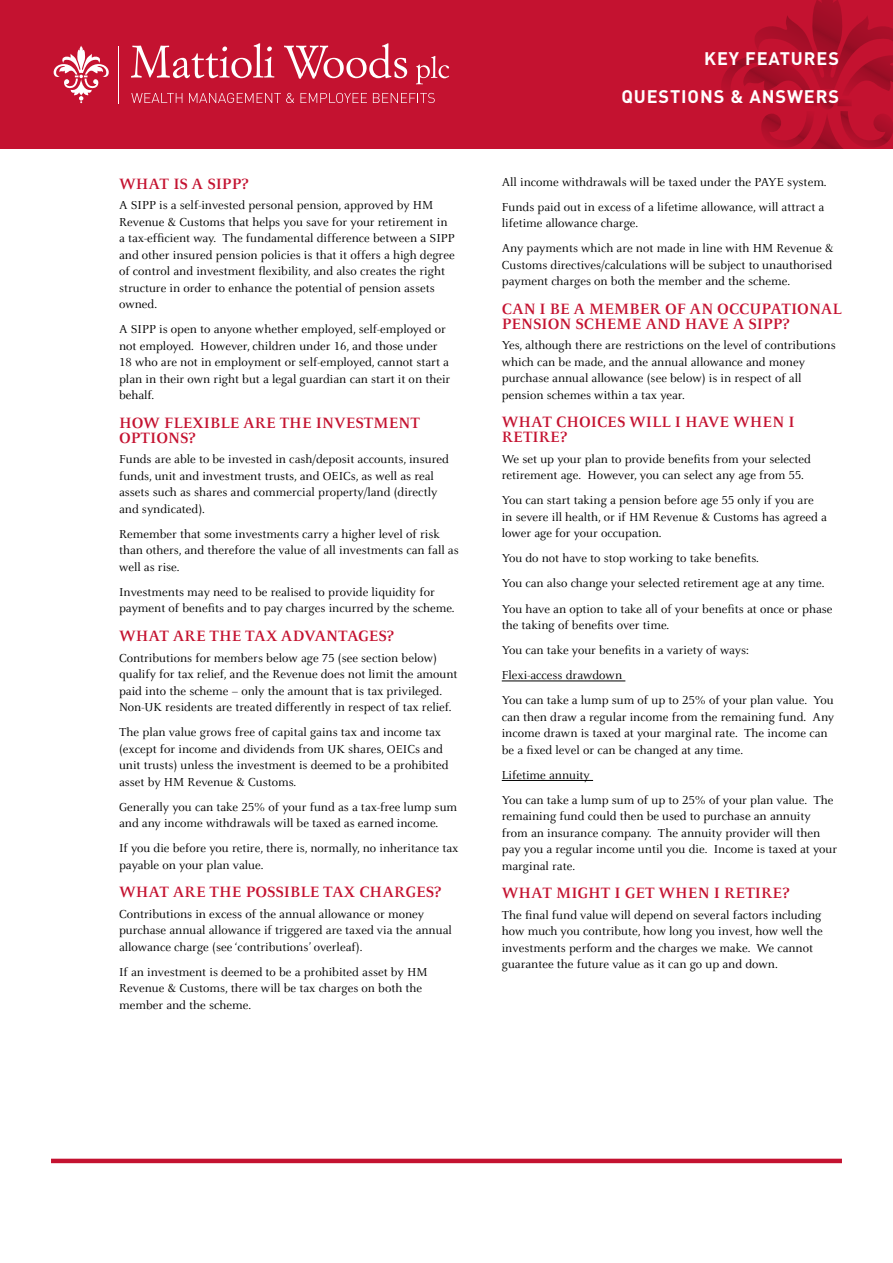
<style>
.page{position:relative;width:893px;height:1263px;background:#fff}
.page>*{position:absolute;margin:0;border:0;box-sizing:border-box;transform-origin:0 0}
.t1{font:700 18px/38.2px "DIN";letter-spacing:.05em;color:#fff;text-align:right}
.t2{font:700 16.5px/15px "Celeste";color:#c41230}
.t3{font:12.75px/16.5px "Celeste";color:#000}
.s1{font-family:"Celeste Caps"}
</style>
<div class="page">
<div style="left:0;top:0;width:893px;height:149px;background:#c41230"></div>
<svg style="left:721px;top:0;width:172px;height:149px"></svg>
<hr style="left:51px;top:1159px;width:791px;height:4px;background:#c41230">
<hr style="left:118px;top:46px;width:1px;height:57px;background:#fff">
<svg style="left:53px;top:46px;width:56px;height:57px"></svg>
<svg style="left:131px;top:43px;width:143px;height:35px"></svg>
<svg style="left:284px;top:43px;width:123px;height:36px"></svg>
<svg style="left:416px;top:56px;width:33px;height:28px"></svg>
<svg style="left:131px;top:93px;width:51px;height:10px"></svg>
<svg style="left:189px;top:93px;width:105px;height:10px"></svg>
<svg style="left:300px;top:93px;width:67px;height:10px"></svg>
<svg style="left:373px;top:93px;width:62px;height:10px"></svg>
<hr style="left:502px;top:681px;width:123px;height:1px;background:#000">
<hr style="left:502px;top:780px;width:91px;height:1px;background:#000">
<p class="t2" style="left:119px;top:176px;width:131px">WHAT IS A SIPP?</p>
<p class="t3" style="left:119px;top:198px;width:337px">A SIPP is a self-invested personal pension, approved by HM Revenue &amp; Customs that helps you save for your retirement in a tax-efficient way. The fundamental difference between a SIPP and other insured pension policies is that it offers a high degree of control and investment flexibility, and also creates the right structure in order to enhance the potential of pension assets owned.</p>
<p class="t3" style="left:119px;top:322px;width:333px">A SIPP is open to anyone whether employed, self-employed or not employed. However, children under <span class="s1">16</span>, and those under <span class="s1">18</span> who are not in employment or self-employed, cannot start a plan in their own right but a legal guardian can start it on their behalf.</p>
<p class="t2" style="left:119px;top:415px;width:302px">HOW FLEXIBLE ARE THE INVESTMENT<br>OPTIONS?</p>
<p class="t3" style="left:119px;top:452px;width:331px">Funds are able to be invested in cash/deposit accounts, insured funds, unit and investment trusts, and OEICs, as well as real assets such as shares and commercial property/land (directly and syndicated).</p>
<p class="t3" style="left:119px;top:526px;width:341px">Remember that some investments carry a higher level of risk than others, and therefore the value of all investments can fall as well as rise.</p>
<p class="t3" style="left:119px;top:584px;width:337px">Investments may need to be realised to provide liquidity for payment of benefits and to pay charges incurred by the scheme.</p>
<p class="t2" style="left:119px;top:628px;width:276px">WHAT ARE THE TAX ADVANTAGES?</p>
<p class="t3" style="left:119px;top:650px;width:340px">Contributions for members below age <span class="s1">75</span> (see section below) qualify for tax relief, and the Revenue does not limit the amount paid into the scheme – only the amount that is tax privileged.<br>Non-UK residents are treated differently in respect of tax relief.</p>
<p class="t3" style="left:119px;top:724px;width:331px">The plan value grows free of capital gains tax and income tax (except for income and dividends from UK shares, OEICs and unit trusts) unless the investment is deemed to be a prohibited asset by HM Revenue &amp; Customs.</p>
<p class="t3" style="left:119px;top:799px;width:340px">Generally you can take <span class="s1">25%</span> of your fund as a tax-free lump sum and any income withdrawals will be taxed as earned income.</p>
<p class="t3" style="left:119px;top:840px;width:341px">If you die before you retire, there is, normally, no inheritance tax payable on your plan value.</p>
<p class="t2" style="left:119px;top:885px;width:323px">WHAT ARE THE POSSIBLE TAX CHARGES?</p>
<p class="t3" style="left:119px;top:906px;width:334px">Contributions in excess of the annual allowance or money purchase annual allowance if triggered are taxed via the annual allowance charge (see ‘contributions’ overleaf).</p>
<p class="t3" style="left:119px;top:964px;width:310px">If an investment is deemed to be a prohibited asset by HM<br>Revenue &amp; Customs, there will be tax charges on both the member and the scheme.</p>
<h1 class="t1" style="left:621px;top:39px;width:219px">KEY FEATURES<br>QUESTIONS &amp; ANSWERS</h1>
<p class="t3" style="left:502px;top:170px;width:326px;line-height:25px">All income withdrawals will be taxed under the PAYE system.<br>Funds paid out in excess of a lifetime allowance, will attract a</p>
<p class="t3" style="left:502px;top:211px;width:333px;line-height:25px">lifetime allowance charge.<br>Any payments which are not made in line with HM Revenue &amp;</p>
<p class="t3" style="left:502px;top:257px;width:332px">Customs directives/calculations will be subject to unauthorised payment charges on both the member and the scheme.</p>
<p class="t2" style="left:502px;top:301px;width:342px">CAN I BE A MEMBER OF AN OCCUPATIONAL<br>PENSION SCHEME AND HAVE A SIPP?</p>
<p class="t3" style="left:502px;top:338px;width:336px">Yes, although there are restrictions on the level of contributions which can be made, and the annual allowance and money purchase annual allowance (see below) is in respect of all pension schemes within a tax year.</p>
<p class="t2" style="left:502px;top:415px;width:294px">WHAT CHOICES WILL I HAVE WHEN I<br>RETIRE?</p>
<p class="t3" style="left:502px;top:451px;width:311px">We set up your plan to provide benefits from your selected retirement age. However, you can select any age from <span class="s1">55</span>.</p>
<p class="t3" style="left:502px;top:493px;width:327px">You can start taking a pension before age <span class="s1">55</span> only if you are in severe ill health, or if HM Revenue &amp; Customs has agreed a lower age for your occupation.</p>
<p class="t3" style="left:502px;top:546px;width:332px;line-height:25px">You do not have to stop working to take benefits.<br>You can also change your selected retirement age at any time.<br>You have an option to take all of your benefits at once or phase</p>
<p class="t3" style="left:502px;top:613px;width:333px;line-height:25px">the taking of benefits over time.<br>You can take your benefits in a variety of ways:<br>Flexi-access drawdown<br>You can take a lump sum of up to <span class="s1">25%</span> of your plan value. You</p>
<p class="t3" style="left:502px;top:709px;width:334px">can then draw a regular income from the remaining fund. Any income drawn is taxed at your marginal rate. The income can be a fixed level or can be changed at any time.</p>
<p class="t3" style="left:502px;top:762px;width:333px;line-height:25px">Lifetime annuity<br>You can take a lump sum of up to <span class="s1">25%</span> of your plan value. The</p>
<p class="t3" style="left:502px;top:808px;width:337px">remaining fund could then be used to purchase an annuity from an insurance company. The annuity provider will then pay you a regular income until you die. Income is taxed at your marginal rate.</p>
<p class="t2" style="left:502px;top:886px;width:289px">WHAT MIGHT I GET WHEN I RETIRE?</p>
<p class="t3" style="left:502px;top:907px;width:323px">The final fund value will depend on several factors including how much you contribute, how long you invest, how well the investments perform and the charges we make. We cannot guarantee the future value as it can go up and down.</p>
</div>
